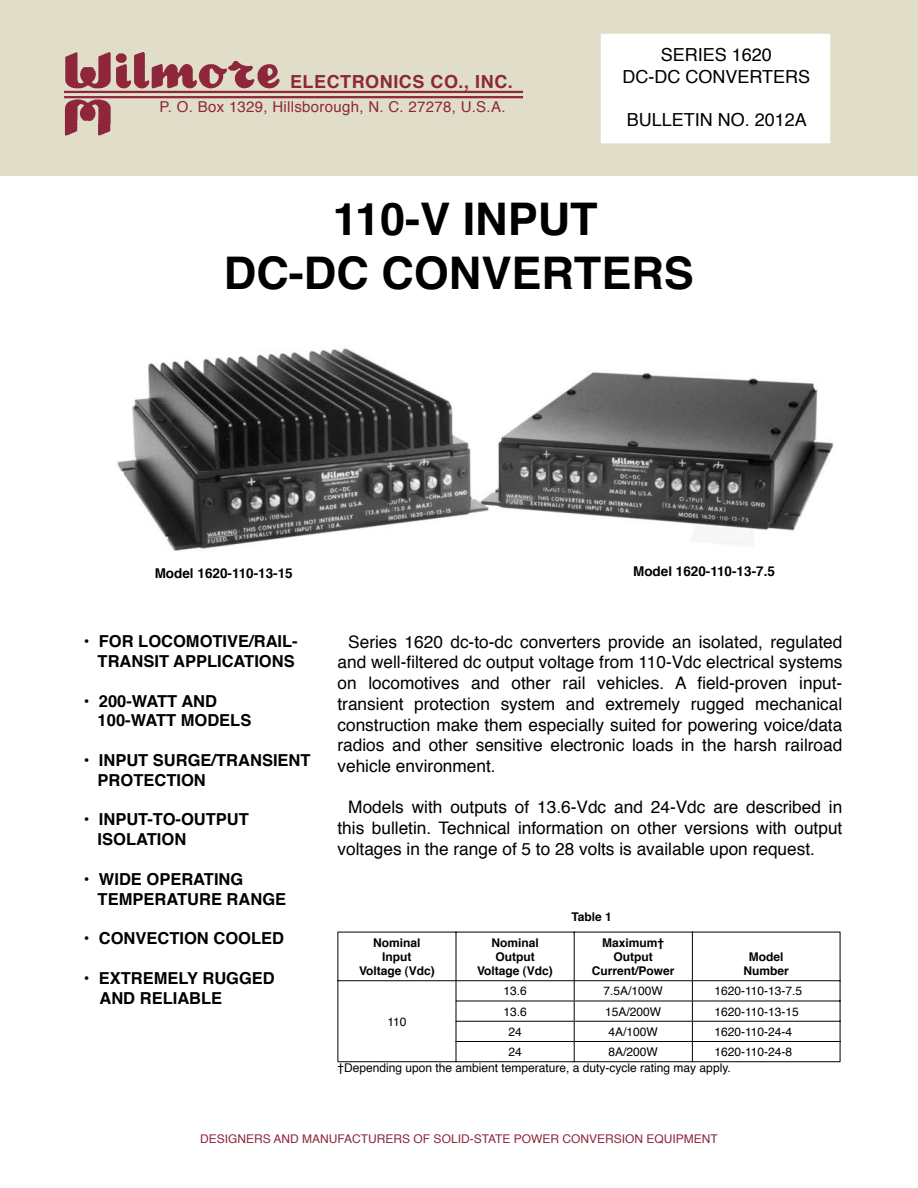
<style>
.page{position:relative;width:918px;height:1188px;background:#fff}
.page>*{position:absolute;margin:0;border:0;box-sizing:border-box;transform-origin:0 0}
.t1{font:700 45px/54px "Helvetica";color:#000;text-align:center}
.t2{font:18px/21.6px "Helvetica";color:#000;text-align:center}
.t3{font:700 18px "Helvetica";letter-spacing:.03em;color:#8e263c}
.t4{font:17.25px/20.7px "Helvetica";color:#000;text-align:justify}
.t5{font:700 16.5px/19.8px "Helvetica";color:#000}
.t6{font:15px "Helvetica";letter-spacing:.02em;color:#8e263c}
.t7{font:700 13.5px "Helvetica";color:#000}
.t8{font:12px/16px "Helvetica";color:#000}
.t9{font:700 12px/14.4px "Helvetica";color:#000;text-align:center}
.t10{font:12px "Helvetica";color:#8e263c}
</style>
<div class="page">
<div style="left:0;top:0;width:918px;height:175px;background:#e0dec9"></div>
<div style="left:601px;top:34px;width:229px;height:109px;background:#fff"></div>
<img style="left:64px;top:52px;width:221px;height:84px">
<hr style="left:64px;top:91px;width:459px;height:2px;background:#8e263c">
<hr style="left:64px;top:96px;width:459px;height:2px;background:#8e263c">
<hr style="left:456px;top:1001px;width:119px;height:1px;background:#000">
<hr style="left:575px;top:1001px;width:118px;height:1px;background:#000">
<hr style="left:456px;top:1021px;width:119px;height:1px;background:#000">
<hr style="left:575px;top:1021px;width:118px;height:1px;background:#000">
<hr style="left:338px;top:1061px;width:118px;height:1px;background:#000">
<hr style="left:456px;top:1041px;width:119px;height:1px;background:#000">
<svg style="left:456px;top:981px;width:1px;height:80px"></svg>
<hr style="left:456px;top:1061px;width:118px;height:1px;background:#000">
<svg style="left:574px;top:981px;width:1px;height:81px"></svg>
<hr style="left:575px;top:1041px;width:118px;height:1px;background:#000">
<hr style="left:575px;top:1061px;width:117px;height:1px;background:#000">
<hr style="left:338px;top:932px;width:118px;height:1px;background:#000">
<hr style="left:338px;top:932px;width:1px;height:48px;background:#000">
<hr style="left:456px;top:932px;width:118px;height:1px;background:#000">
<hr style="left:456px;top:932px;width:1px;height:48px;background:#000">
<hr style="left:575px;top:932px;width:117px;height:1px;background:#000">
<hr style="left:574px;top:932px;width:1px;height:48px;background:#000">
<hr style="left:693px;top:932px;width:147px;height:1px;background:#000">
<hr style="left:692px;top:932px;width:1px;height:48px;background:#000">
<hr style="left:840px;top:932px;width:1px;height:48px;background:#000">
<hr style="left:338px;top:980px;width:118px;height:1px;background:#000">
<svg style="left:338px;top:981px;width:1px;height:80px"></svg>
<hr style="left:456px;top:980px;width:119px;height:1px;background:#000">
<hr style="left:575px;top:980px;width:118px;height:1px;background:#000">
<hr style="left:693px;top:980px;width:147px;height:1px;background:#000">
<hr style="left:693px;top:1001px;width:147px;height:1px;background:#000">
<hr style="left:693px;top:1021px;width:147px;height:1px;background:#000">
<hr style="left:693px;top:1041px;width:147px;height:1px;background:#000">
<svg style="left:692px;top:981px;width:1px;height:81px"></svg>
<svg style="left:840px;top:980px;width:1px;height:81px"></svg>
<hr style="left:693px;top:1061px;width:147px;height:1px;background:#000">
<img style="left:117px;top:348px;width:717px;height:203px">
<p class="t3" style="left:290px;top:65px;width:224px">ELECTRONICS CO., INC.</p>
<p class="t6" style="left:160px;top:94px;width:347px">P. O. Box 1329, Hillsborough, N. C. 27278, U.S.A.</p>
<p class="t2" style="left:622px;top:43px;width:189px">SERIES 1620<br>DC-DC CONVERTERS</p>
<p class="t2" style="left:627px;top:108px;width:182px">BULLETIN NO. 2012A</p>
<h1 class="t1" style="left:224px;top:190px;width:471px">110-V INPUT<br>DC-DC CONVERTERS</h1>
<p class="t7" style="left:155px;top:561px;width:140px">Model 1620-110-13-15</p>
<p class="t7" style="left:633px;top:560px;width:143px">Model 1620-110-13-7.5</p>
<p class="t5" style="left:84px;top:631px;width:215px;text-align:right">• FOR LOCOMOTIVE/RAIL-<br>TRANSIT APPLICATIONS</p>
<p class="t5" style="left:98px;top:690px;width:155px;text-indent:-14px">• 200-WATT AND<br>100-WATT MODELS</p>
<p class="t5" style="left:98px;top:749px;width:214px;text-indent:-14px">• INPUT SURGE/TRANSIENT<br>PROTECTION</p>
<p class="t5" style="left:98px;top:809px;width:153px;text-indent:-14px">• INPUT-TO-OUTPUT<br>ISOLATION</p>
<p class="t5" style="left:98px;top:868px;width:190px;text-indent:-14px">• WIDE OPERATING<br>TEMPERATURE RANGE</p>
<p class="t5" style="left:84px;top:928px;width:202px">• CONVECTION COOLED</p>
<p class="t5" style="left:99px;top:967px;width:177px;text-indent:-16px">• EXTREMELY RUGGED<br>AND RELIABLE</p>
<p class="t4" style="left:338px;top:631px;width:506px;text-indent:11px">Series 1620 dc-to-dc converters provide an isolated, regulated and well-filtered dc output voltage from 110-Vdc electrical systems on locomotives and other rail vehicles. A field-proven input&shy;transient protection system and extremely rugged mechanical construction make them especially suited for powering voice/data radios and other sensitive electronic loads in the harsh railroad vehicle environment.</p>
<p class="t4" style="left:338px;top:796px;width:506px;text-indent:11px">Models with outputs of 13.6-Vdc and 24-Vdc are described in this bulletin. Technical information on other versions with output voltages in the range of 5 to 28 volts is available upon request.</p>
<p class="t9" style="left:571px;top:909px;width:42px">Table 1</p>
<p class="t9" style="left:359px;top:935px;width:77px">Nominal<br>Input<br>Voltage (Vdc)</p>
<p class="t9" style="left:477px;top:935px;width:77px">Nominal<br>Output<br>Voltage (Vdc)</p>
<p class="t9" style="left:592px;top:935px;width:84px">Maximum†<br>Output<br>Current/Power</p>
<p class="t9" style="left:744px;top:949px;width:47px">Model<br>Number</p>
<p class="t8" style="left:503px;top:983px;width:25px">13.6</p>
<p class="t8" style="left:604px;top:983px;width:61px">7.5A/100W</p>
<p class="t8" style="left:714px;top:983px;width:89px">1620-110-13-7.5</p>
<p class="t8" style="left:503px;top:1003px;width:25px">13.6</p>
<p class="t8" style="left:605px;top:1003px;width:58px">15A/200W</p>
<p class="t8" style="left:714px;top:1003px;width:86px">1620-110-13-15</p>
<p class="t8" style="left:508px;top:1023px;width:15px">24</p>
<p class="t8" style="left:609px;top:1023px;width:51px">4A/100W</p>
<p class="t8" style="left:714px;top:1023px;width:79px">1620-110-24-4</p>
<p class="t8" style="left:508px;top:1044px;width:15px">24</p>
<p class="t8" style="left:609px;top:1044px;width:51px">8A/200W</p>
<p class="t8" style="left:387px;top:1013px;width:21px">110</p>
<p class="t8" style="left:337px;top:1044px;width:456px;text-indent:377px">1620-110-24-8 †Depending upon the ambient temperature, a duty-cycle rating may apply.</p>
<p class="t10" style="left:200px;top:1129px;width:519px">DESIGNERS AND MANUFACTURERS OF SOLID-STATE POWER CONVERSION EQUIPMENT</p>
</div>
